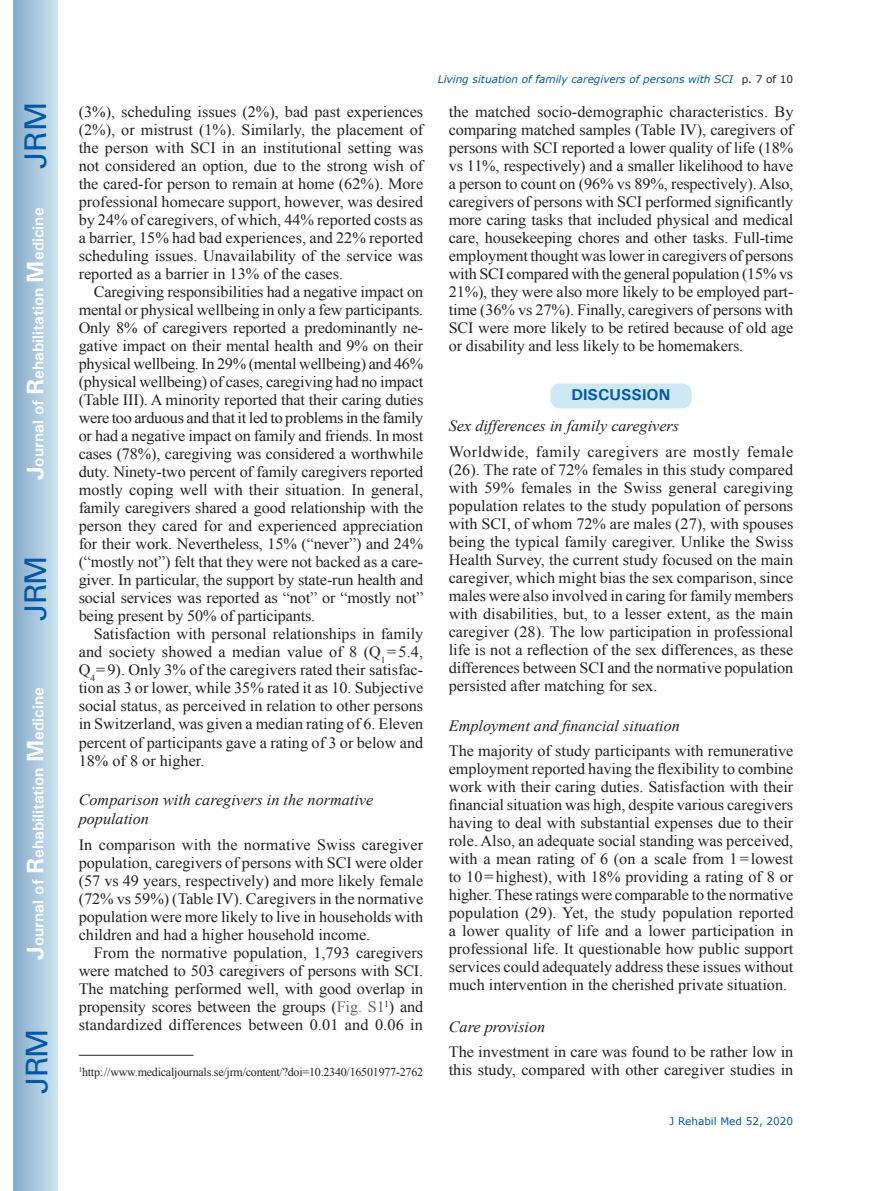
<style>
.page{position:relative;width:872px;height:1191px;background:#fff}
.page>*{position:absolute;margin:0;border:0;box-sizing:border-box;transform-origin:0 0}
.t1{font:30px "Univers";letter-spacing:-.03em;color:#0157a8}
.t2{font:15.75px/18px "Times New Roman";color:#231f20;text-align:justify}
.t3{font:italic 15.75px/18.9px "Times New Roman";color:#231f20}
.t4{font:700 15.75px "Univers";color:#fff}
.t5{font:700 15.75px "Univers";color:#0157a8}
.t6{font:12px "Times New Roman";letter-spacing:-.02em;color:#231f20}
.t7{font:italic 10.5px "Verdana";color:#0157a8}
.t8{font:10.5px "Verdana";color:#0157a8}
.s1{font-size:24px}
.s2{color:#636366}
.s3{font-style:normal;color:#231f20}
</style>
<div class="page">
<div style="left:14px;top:0;width:43px;height:1191px;background:linear-gradient(to right,#88acca,#cbe5f2)"></div>
<div style="left:549px;top:383px;width:143px;height:26px;background:#cee8f4;border-radius:10px"></div>
<div style="left:549px;top:382px;width:144px;height:28px;border:2px solid #fff;border-radius:10px"></div>
<hr style="left:79px;top:1054px;width:114px;height:1px;background:#231f20">
<h1 class="t1" style="left:18px;top:169px;width:68px;rotate:-90deg">JRM</h1>
<p class="t4" style="left:28px;top:480px;width:274px;rotate:-90deg"><span class="s1">J</span>ournal of <span class="s1">R</span>ehabilitation <span class="s1">M</span>edicine</p>
<h1 class="t1" style="left:18px;top:620px;width:67px;rotate:-90deg">JRM</h1>
<p class="t4" style="left:28px;top:959px;width:274px;rotate:-90deg"><span class="s1">J</span>ournal of <span class="s1">R</span>ehabilitation <span class="s1">M</span>edicine</p>
<h1 class="t1" style="left:19px;top:1093px;width:67px;rotate:-90deg">JRM</h1>
<p class="t2" style="left:79px;top:103px;width:346px">(3%), scheduling issues (2%), bad past experiences (2%), or mistrust (1%). Similarly, the placement of the person with SCI in an institutional setting was not considered an option, due to the strong wish of the cared-for person to remain at home (62%). More professional homecare support, however, was desired by 24% of caregivers, of which, 44% reported costs as a barrier, 15% had bad experiences, and 22% reported scheduling issues. Unavailability of the service was reported as a barrier in 13% of the cases.</p>
<p class="t2" style="left:79px;top:283px;width:346px;text-indent:15px">Caregiving responsibilities had a negative impact on mental or physical wellbeing in only a few participants.<br>Only 8% of caregivers reported a predominantly ne&shy;gative impact on their mental health and 9% on their physical wellbeing. In 29% (mental wellbeing) and 46% (physical wellbeing) of cases, caregiving had no impact (Table III). A minority reported that their caring duties were too arduous and that it led to problems in the family or had a negative impact on family and friends. In most cases (78%), caregiving was considered a worthwhile duty. Ninety-two percent of family caregivers reported mostly coping well with their situation. In general, family caregivers shared a good relationship with the person they cared for and experienced appreciation for their work. Nevertheless, 15% (“never”) and 24% (“mostly not”) felt that they were not backed as a care&shy;giver. In particular, the support by state-run health and social services was reported as “not” or “mostly not” being present by 50% of participants.</p>
<p class="t2" style="left:79px;top:625px;width:346px;text-indent:15px">Satisfaction with personal relationships in family and society showed a median value of 8 (Q<sub>1</sub>= 5.4, Q<sub>4</sub>=9). Only 3% of the caregivers rated their satisfac&shy;tion as 3 or lower, while 35% rated it as 10. Subjective social status, as perceived in relation to other persons in Switzerland, was given a median rating of 6. Eleven percent of participants gave a rating of 3 or below and 18% of 8 or higher.</p>
<p class="t3" style="left:79px;top:790px;width:296px">Comparison with caregivers in the normative population</p>
<p class="t2" style="left:79px;top:835px;width:346px">In comparison with the normative Swiss caregiver population, caregivers of persons with SCI were older (57 vs 49 years, respectively) and more likely female (72% vs 59%) (Table IV). Caregivers in the normative population were more likely to live in households with children and had a higher household income.</p>
<p class="t2" style="left:79px;top:943px;width:346px;text-indent:15px">From the normative population, 1,793 caregivers were matched to 503 caregivers of persons with SCI.<br>The matching performed well, with good overlap in propensity scores between the groups (<span class="s2">Fig. S1</span><sup>1</sup>) and standardized differences between 0.01 and 0.06 in</p>
<p class="t6" style="left:79px;top:1063px;width:346px"><sup>1</sup>http: //www.medicaljournals.se/jrm/content/?doi=10.2340/16501977-2762</p>
<p class="t7" style="left:438px;top:72px;width:357px">Living situation of family caregivers of persons with SCI <span class="s3">p. 7 of 10</span></p>
<p class="t2" style="left:449px;top:103px;width:346px">the matched socio-demographic characteristics. By comparing matched samples (Table IV), caregivers of persons with SCI reported a lower quality of life (18% vs 11%, respectively) and a smaller likelihood to have a person to count on (96% vs 89%, respectively). Also, caregivers of persons with SCI performed significantly more caring tasks that included physical and medical care, housekeeping chores and other tasks. Full-time employment thought was lower in caregivers of persons with SCI compared with the general population (15% vs 21%), they were also more likely to be employed part&shy;time (36% vs 27%). Finally, caregivers of persons with SCI were more likely to be retired because of old age or disability and less likely to be homemakers.</p>
<p class="t5" style="left:571px;top:385px;width:100px">DISCUSSION</p>
<p class="t3" style="left:449px;top:416px;width:232px">Sex differences in family caregivers</p>
<p class="t2" style="left:449px;top:442px;width:346px">Worldwide, family caregivers are mostly female (26). The rate of 72% females in this study compared with 59% females in the Swiss general caregiving population relates to the study population of persons with SCI, of whom 72% are males (27), with spouses being the typical family caregiver. Unlike the Swiss Health Survey, the current study focused on the main caregiver, which might bias the sex comparison, since males were also involved in caring for family members with disabilities, but, to a lesser extent, as the main caregiver (28). The low participation in professional life is not a reflection of the sex differences, as these differences between SCI and the normative population persisted after matching for sex.</p>
<p class="t3" style="left:449px;top:715px;width:233px">Employment and financial situation</p>
<p class="t2" style="left:449px;top:741px;width:346px">The majority of study participants with remunerative employment reported having the flexibility to combine work with their caring duties. Satisfaction with their financial situation was high, despite various caregivers having to deal with substantial expenses due to their role. Also, an adequate social standing was perceived, with a mean rating of 6 (on a scale from 1=lowest to 10=highest), with 18% providing a rating of 8 or higher. These ratings were comparable to the normative population (29). Yet, the study population reported a lower quality of life and a lower participation in professional life. It questionable how public support services could adequately address these issues without much intervention in the cherished private situation.</p>
<p class="t3" style="left:449px;top:1016px;width:98px">Care provision</p>
<p class="t2" style="left:449px;top:1042px;width:346px">The investment in care was found to be rather low in this study, compared with other caregiver studies in</p>
<p class="t8" style="left:669px;top:1114px;width:125px">J Rehabil Med 52, 2020</p>
</div>
